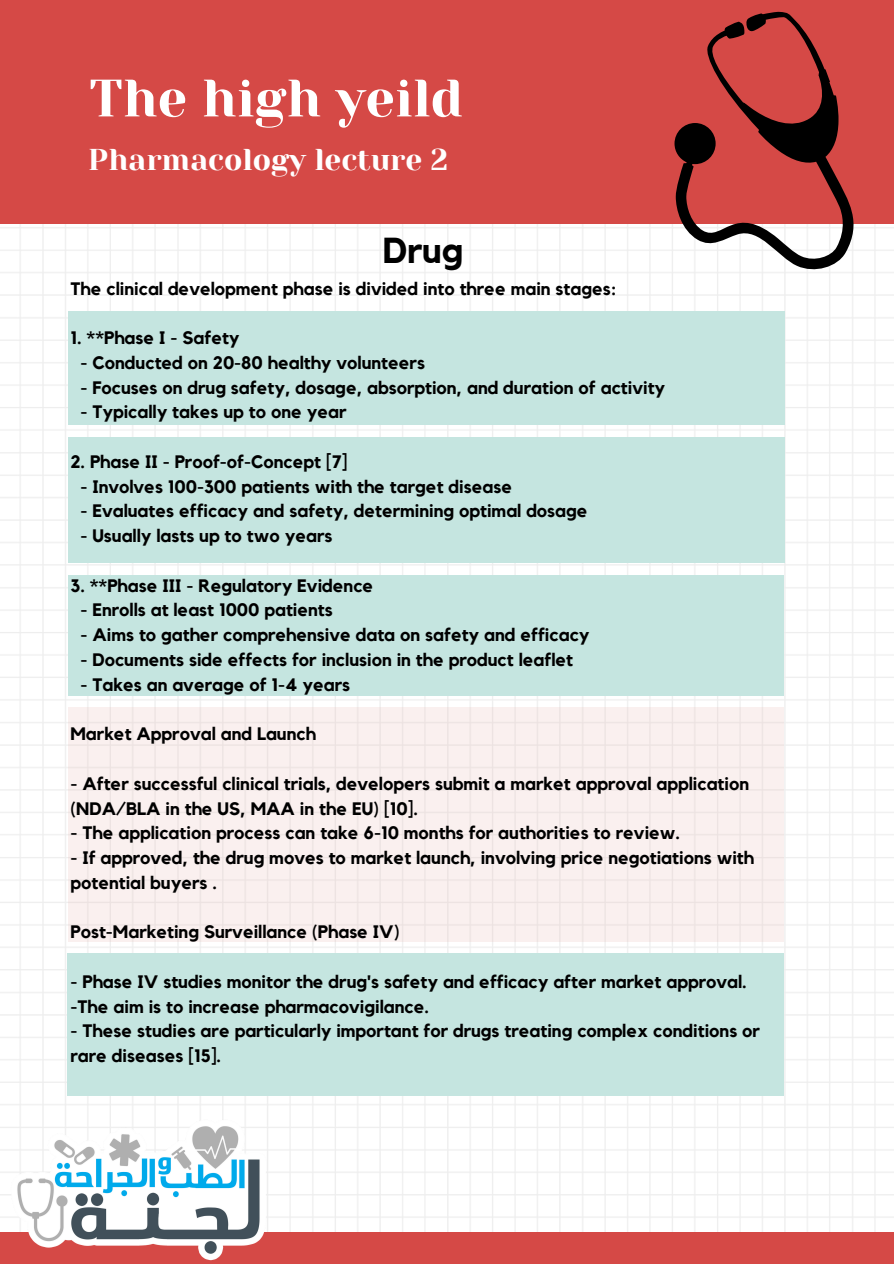
<style>
.page{position:relative;width:894px;height:1264px;background:#fff}
.page>*{position:absolute;margin:0;border:0;box-sizing:border-box;transform-origin:0 0}
.t1{font:52.5px "Yeseva One";color:#fff}
.t2{font:700 36px "Kollektif";color:#000}
.t3{font:30px "Yeseva One";color:#fff}
.t4{font:700 18px/24.8px "Kollektif";color:#000}
</style>
<div class="page">
<img style="left:0;top:223px;width:893px;height:1009px">
<div style="left:68px;top:574px;width:715px;height:121px;background:#c5e5e0"></div>
<div style="left:68px;top:437px;width:715px;height:125px;background:#c5e5e0"></div>
<div style="left:68px;top:311px;width:715px;height:114px;background:#c5e5e0"></div>
<div style="left:68px;top:953px;width:715px;height:143px;background:#c5e5e0"></div>
<div style="left:0;top:0;width:893px;height:223px;background:#d54946"></div>
<div style="left:0;top:1232px;width:893px;height:31px;background:#d54946"></div>
<img style="left:0;top:1117px;width:277px;height:144px">
<svg style="left:674px;top:12px;width:188px;height:262px"></svg>
<div style="left:68px;top:708px;width:715px;height:234px;background:#faf0ef"></div>
<h2 class="t1" style="left:89px;top:68px;width:375px">The high yeild</h2>
<p class="t3" style="left:88px;top:143px;width:361px">Pharmacology lecture 2</p>
<p class="t2" style="left:383px;top:234px;width:82px">Drug</p>
<p class="t4" style="left:70px;top:276px;width:547px">The clinical development phase is divided into three main stages:</p>
<p class="t4" style="left:70px;top:326px;width:170px">1. **Phase I - Safety</p>
<p class="t4" style="left:80px;top:351px;width:346px">- Conducted on 20-80 healthy volunteers</p>
<p class="t4" style="left:80px;top:375px;width:586px">- Focuses on drug safety, dosage, absorption, and duration of activity</p>
<p class="t4" style="left:80px;top:400px;width:267px">- Typically takes up to one year</p>
<p class="t4" style="left:70px;top:450px;width:278px">2. Phase II - Proof-of-Concept [7]</p>
<p class="t4" style="left:80px;top:474px;width:433px">- Involves 100-300 patients with the target disease</p>
<p class="t4" style="left:80px;top:499px;width:508px">- Evaluates efficacy and safety, determining optimal dosage</p>
<p class="t4" style="left:80px;top:524px;width:253px">- Usually lasts up to two years</p>
<p class="t4" style="left:70px;top:573px;width:304px">3. **Phase III - Regulatory Evidence</p>
<p class="t4" style="left:80px;top:598px;width:254px">- Enrolls at least 1000 patients</p>
<p class="t4" style="left:80px;top:623px;width:510px">- Aims to gather comprehensive data on safety and efficacy</p>
<p class="t4" style="left:80px;top:648px;width:494px">- Documents side effects for inclusion in the product leaflet</p>
<p class="t4" style="left:80px;top:672px;width:271px">- Takes an average of 1-4 years</p>
<p class="t4" style="left:70px;top:722px;width:247px">Market Approval and Launch</p>
<p class="t4" style="left:70px;top:771px;width:680px">- After successful clinical trials, developers submit a market approval application (NDA/BLA in the US, MAA in the EU) [10].</p>
<p class="t4" style="left:70px;top:821px;width:611px">- The application process can take 6-10 months for authorities to review.</p>
<p class="t4" style="left:70px;top:846px;width:685px">- If approved, the drug moves to market launch, involving price negotiations with potential buyers .</p>
<p class="t4" style="left:70px;top:920px;width:330px">Post-Marketing Surveillance (Phase IV)</p>
<p class="t4" style="left:70px;top:969px;width:677px">- Phase IV studies monitor the drug's safety and efficacy after market approval.</p>
<p class="t4" style="left:70px;top:994px;width:360px">-The aim is to increase pharmacovigilance.</p>
<p class="t4" style="left:70px;top:1019px;width:691px">- These studies are particularly important for drugs treating complex conditions or rare diseases [15].</p>
</div>
